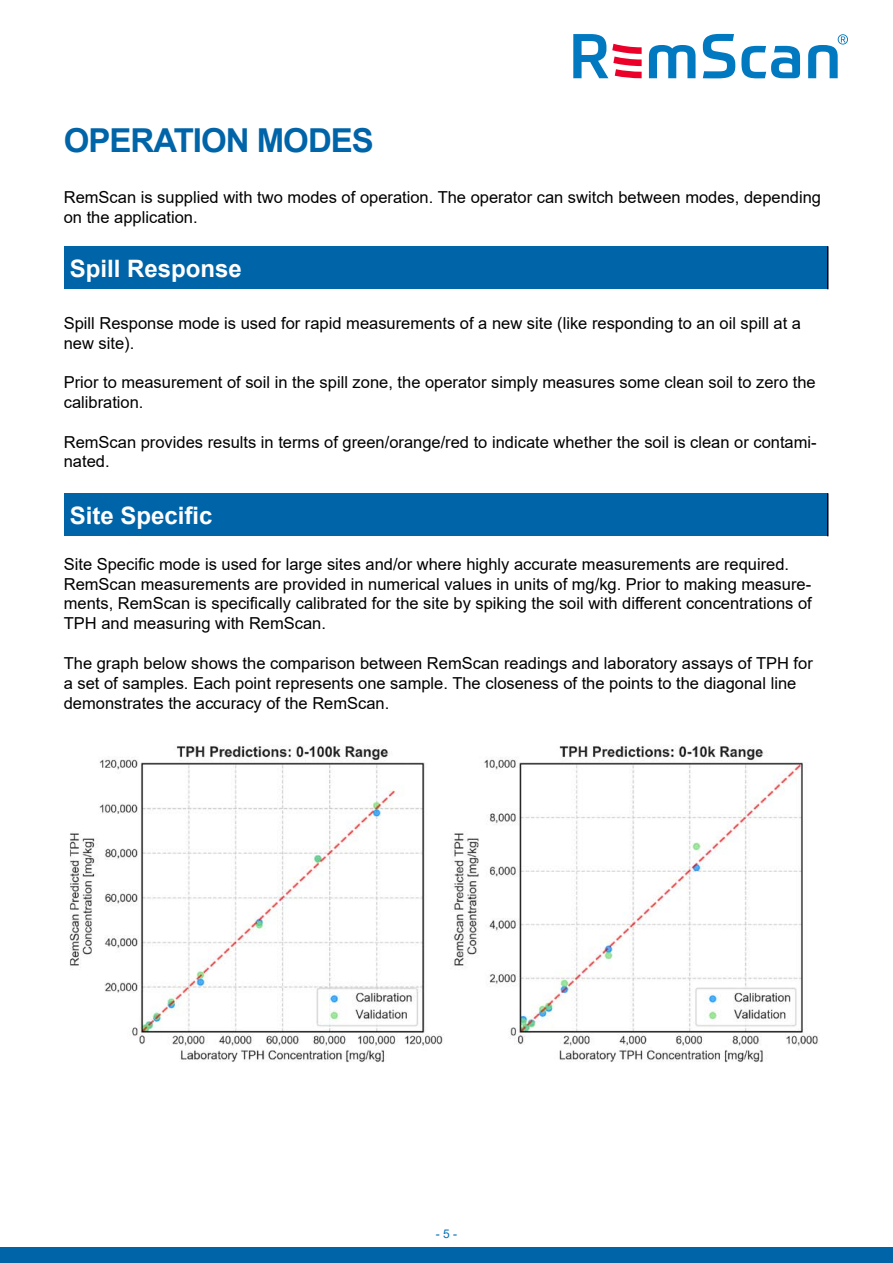
<style>
.page{position:relative;width:893px;height:1263px;background:#fff}
.page>*{position:absolute;margin:0;border:0;box-sizing:border-box;transform-origin:0 0}
.t1{font:700 33px "Arial";letter-spacing:-.03em;color:#0064a8}
.t2{font:700 24px "Arial";color:#fff}
.t3{font:16.5px/19.8px "Arial";color:#000}
.t4{font:12px "Arial";color:#0571b9}
</style>
<div class="page">
<div style="left:0;top:1247px;width:893px;height:16px;background:#0064a8"></div>
<svg style="left:649px;top:45px;width:46px;height:33px"></svg>
<svg style="left:703px;top:34px;width:32px;height:44px"></svg>
<svg style="left:741px;top:46px;width:59px;height:32px"></svg>
<svg style="left:573px;top:34px;width:69px;height:44px"></svg>
<svg style="left:808px;top:34px;width:40px;height:44px"></svg>
<img style="left:69px;top:745px;width:749px;height:318px">
<div style="left:64px;top:246px;width:764px;height:43px;background:#0064a8"></div>
<hr style="left:827px;top:246px;width:1px;height:43px;background:#000">
<div style="left:64px;top:493px;width:764px;height:43px;background:#0064a8"></div>
<hr style="left:827px;top:493px;width:1px;height:43px;background:#000">
<h1 class="t1" style="left:64px;top:117px;width:312px">OPERATION MODES</h1>
<p class="t3" style="left:64px;top:188px;width:759px">RemScan is supplied with two modes of operation. The operator can switch between modes, depending on the application.</p>
<h2 class="t2" style="left:70px;top:251px;width:174px">Spill Response</h2>
<p class="t3" style="left:64px;top:313px;width:739px">Spill Response mode is used for rapid measurements of a new site (like responding to an oil spill at a new site).</p>
<p class="t3" style="left:64px;top:372px;width:753px">Prior to measurement of soil in the spill zone, the operator simply measures some clean soil to zero the calibration.</p>
<p class="t3" style="left:64px;top:432px;width:754px">RemScan provides results in terms of green/orange/red to indicate whether the soil is clean or contami&shy;nated.</p>
<h2 class="t2" style="left:70px;top:498px;width:144px">Site Specific</h2>
<p class="t3" style="left:64px;top:554px;width:749px">Site Specific mode is used for large sites and/or where highly accurate measurements are required.<br>RemScan measurements are provided in numerical values in units of mg/kg. Prior to making measure&shy;ments, RemScan is specifically calibrated for the site by spiking the soil with different concentrations of TPH and measuring with RemScan.</p>
<p class="t3" style="left:64px;top:653px;width:751px">The graph below shows the comparison between RemScan readings and laboratory assays of TPH for a set of samples. Each point represents one sample. The closeness of the points to the diagonal line demonstrates the accuracy of the RemScan.</p>
<p class="t4" style="left:436px;top:1225px;width:23px">- 5 -</p>
</div>
